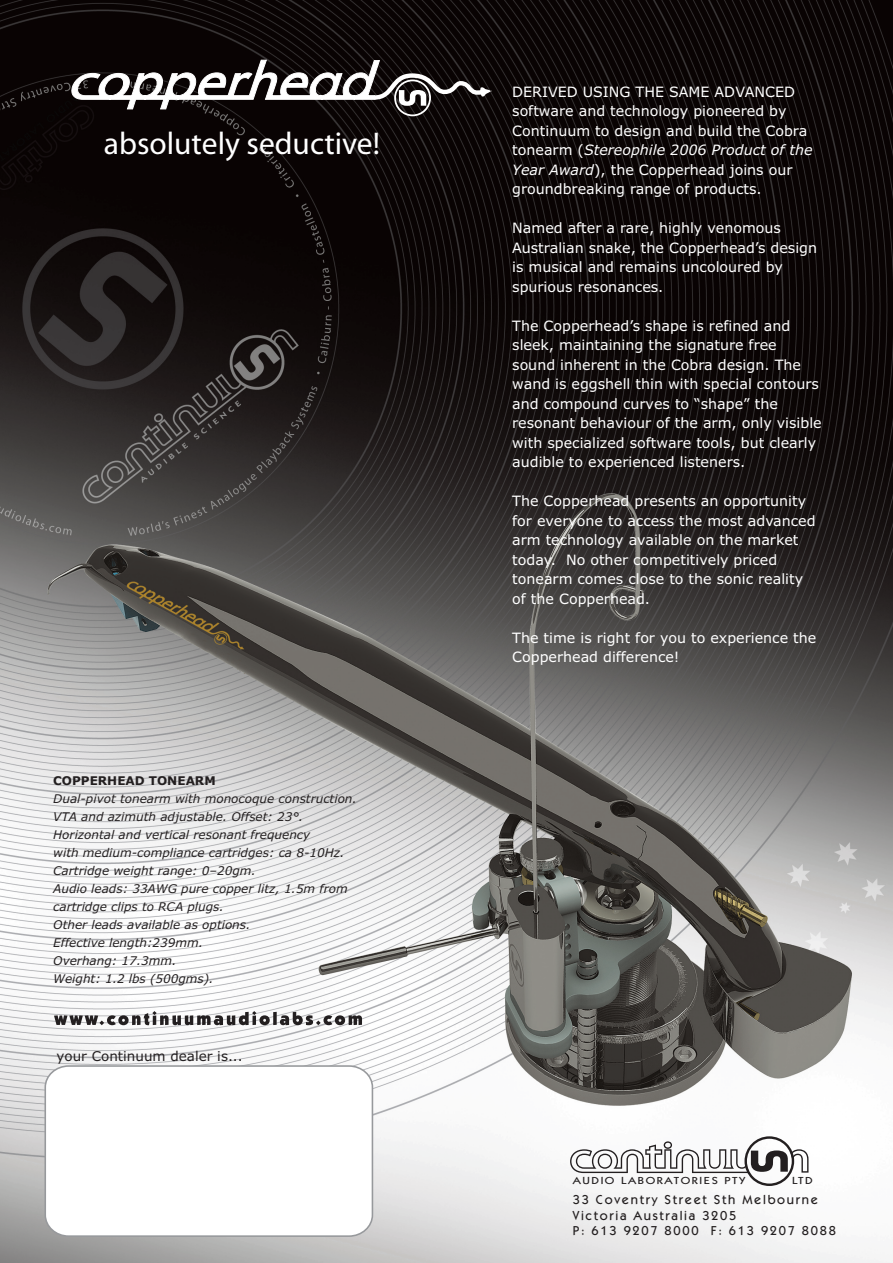
<style>
.page{position:relative;width:893px;height:1263px;background:#fff}
.page>*{position:absolute;margin:0;border:0;box-sizing:border-box;transform-origin:0 0}
.t1{font:31.5px "Myriad";color:#fff}
.t2{font:14.25px/19.5px "Verdana";color:#fff}
.t3{font:13.5px "Verdana";color:#231f20}
.t4{font:500 13.05px/15.6px "Itc Kabel";letter-spacing:.13em;color:#231f20}
.t5{font:italic 12px/18px "Verdana";color:#231f20}
.t6{font:700 12px "Verdana";color:#231f20}
.t7{font:500 10.2px "Itc Kabel";letter-spacing:.13em;color:#231f20;scale:1.2 1}
.s1{font-style:italic}
</style>
<div class="page">
<img style="left:0;top:0;width:893px;height:1263px">
<svg style="left:70px;top:59px;width:422px;height:57px"></svg>
<svg style="left:570px;top:1136px;width:238px;height:50px"></svg>
<svg style="left:54px;top:1011px;width:216px;height:14px"></svg>
<svg style="left:273px;top:1012px;width:4px;height:13px"></svg>
<svg style="left:280px;top:1012px;width:82px;height:13px"></svg>
<div style="left:45px;top:1066px;width:327px;height:170px;background:#fff;border-radius:22px"></div>
<div style="left:44px;top:1065px;width:329px;height:172px;border:2px solid #97999c;border-radius:22px"></div>
<h1 class="t1" style="left:104px;top:128px;width:278px">absolutely seductive!</h1>
<p class="t6" style="left:53px;top:773px;width:164px">COPPERHEAD TONEARM</p>
<p class="t5" style="left:53px;top:789px;width:305px">Dual-pivot tonearm with monocoque construction.<br>VTA and azimuth adjustable. Offset: 23°.<br>Horizontal and vertical resonant frequency<br>with medium-compliance cartridges: ca 8-10Hz.<br>Cartridge weight range: 0–20gm.<br>Audio leads: 33AWG pure copper litz, 1.5m from cartridge clips to RCA plugs.<br>Other leads available as options.<br>Effective length:239mm.<br>Overhang: 17.3mm.<br>Weight: 1.2 lbs (500gms).</p>
<p class="t3" style="left:57px;top:1047px;width:188px">your Continuum dealer is...</p>
<p class="t2" style="left:512px;top:81px;width:302px">DERIVED USING THE SAME ADVANCED software and technology pioneered by Continuum to design and build the Cobra tonearm (<span class="s1">Stereophile 2006 Product of the Year Award</span>), the Copperhead joins our groundbreaking range of products.</p>
<p class="t2" style="left:512px;top:218px;width:306px">Named after a rare, highly venomous Australian snake, the Copperhead’s design is musical and remains uncoloured by spurious resonances.</p>
<p class="t2" style="left:512px;top:315px;width:311px">The Copperhead’s shape is refined and sleek, maintaining the signature free sound inherent in the Cobra design. The wand is eggshell thin with special contours and compound curves to “shape” the resonant behaviour of the arm, only visible with specialized software tools, but clearly audible to experienced listeners.</p>
<p class="t2" style="left:512px;top:491px;width:305px">The Copperhead presents an opportunity for everyone to access the most advanced arm technology available on the market today. No other competitively priced tonearm comes close to the sonic reality of the Copperhead.</p>
<p class="t2" style="left:512px;top:627px;width:306px">The time is right for you to experience the<br>Copperhead difference!</p>
<p class="t7" style="left:573px;top:1175px;width:145px">AUDIO LABORATORIES PTY</p>
<p class="t7" style="left:792px;top:1175px;width:19px">LTD</p>
<p class="t4" style="left:573px;top:1191px;width:265px">33 Coventry Street Sth Melbourne<br>Victoria Australia 3205<br>P: 613 9207 8000 F: 613 9207 8088</p>
</div>
